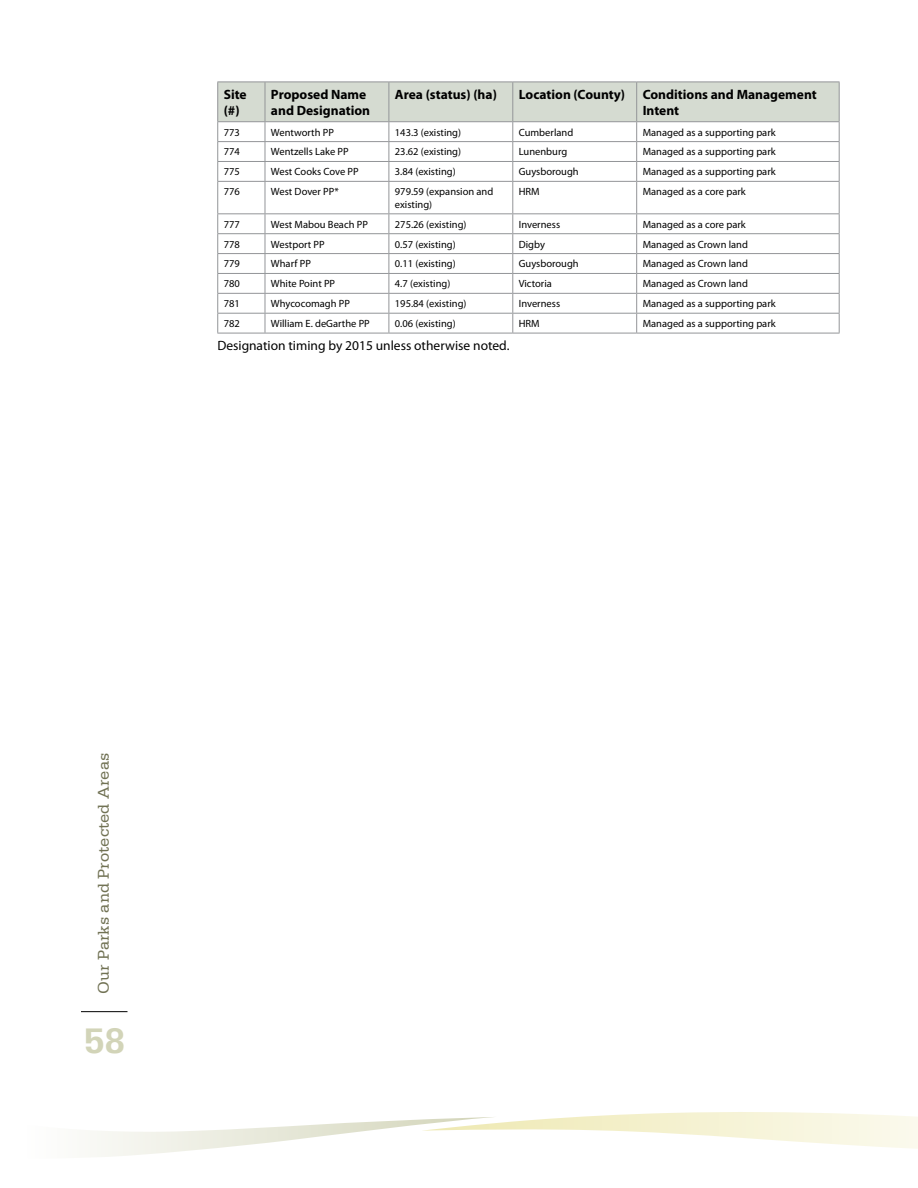
<style>
.page{position:relative;width:918px;height:1188px;background:#fff}
.page>*{position:absolute;margin:0;border:0;box-sizing:border-box;transform-origin:0 0}
.t1{font:700 37.5px "Serifa";color:#d2d4b8}
.t2{font:16.5px "Serifa";color:#717254}
.t3{font:700 13.5px/16.2px "Myriad Pro";color:#000}
.t4{font:13.5px "Myriad Pro";color:#000}
.t5{font:10.5px/12.6px "Myriad Pro";color:#000}
</style>
<div class="page">
<svg style="left:90px;top:1112px;width:828px;height:45px"></svg>
<hr style="left:81px;top:1011px;width:47px;height:1px;background:#000">
<svg style="left:217px;top:83px;width:623px;height:98px"></svg>
<hr style="left:217px;top:181px;width:48px;height:1px;background:#939598">
<hr style="left:217px;top:182px;width:1px;height:31px;background:#939598">
<hr style="left:265px;top:181px;width:124px;height:1px;background:#939598">
<hr style="left:265px;top:182px;width:1px;height:31px;background:#939598">
<hr style="left:389px;top:181px;width:124px;height:1px;background:#939598">
<hr style="left:389px;top:182px;width:1px;height:31px;background:#939598">
<hr style="left:513px;top:181px;width:124px;height:1px;background:#939598">
<hr style="left:512px;top:182px;width:1px;height:31px;background:#939598">
<hr style="left:637px;top:181px;width:203px;height:1px;background:#939598">
<hr style="left:636px;top:182px;width:1px;height:31px;background:#939598">
<hr style="left:839px;top:182px;width:1px;height:31px;background:#939598">
<hr style="left:217px;top:213px;width:48px;height:1px;background:#939598">
<hr style="left:265px;top:213px;width:124px;height:1px;background:#939598">
<hr style="left:389px;top:213px;width:124px;height:1px;background:#939598">
<hr style="left:513px;top:213px;width:124px;height:1px;background:#939598">
<hr style="left:637px;top:213px;width:203px;height:1px;background:#939598">
<hr style="left:217px;top:233px;width:48px;height:1px;background:#939598">
<hr style="left:265px;top:233px;width:124px;height:1px;background:#939598">
<hr style="left:389px;top:233px;width:124px;height:1px;background:#939598">
<hr style="left:513px;top:233px;width:124px;height:1px;background:#939598">
<hr style="left:637px;top:233px;width:203px;height:1px;background:#939598">
<hr style="left:217px;top:253px;width:48px;height:1px;background:#939598">
<hr style="left:265px;top:253px;width:124px;height:1px;background:#939598">
<hr style="left:389px;top:253px;width:124px;height:1px;background:#939598">
<hr style="left:513px;top:253px;width:124px;height:1px;background:#939598">
<hr style="left:637px;top:253px;width:203px;height:1px;background:#939598">
<hr style="left:217px;top:273px;width:48px;height:1px;background:#939598">
<hr style="left:265px;top:273px;width:124px;height:1px;background:#939598">
<hr style="left:389px;top:273px;width:124px;height:1px;background:#939598">
<hr style="left:513px;top:273px;width:124px;height:1px;background:#939598">
<hr style="left:637px;top:273px;width:203px;height:1px;background:#939598">
<hr style="left:217px;top:293px;width:48px;height:1px;background:#939598">
<hr style="left:265px;top:293px;width:124px;height:1px;background:#939598">
<hr style="left:389px;top:293px;width:124px;height:1px;background:#939598">
<hr style="left:513px;top:293px;width:124px;height:1px;background:#939598">
<hr style="left:637px;top:293px;width:203px;height:1px;background:#939598">
<hr style="left:217px;top:313px;width:48px;height:1px;background:#939598">
<svg style="left:217px;top:214px;width:1px;height:119px"></svg>
<hr style="left:265px;top:313px;width:124px;height:1px;background:#939598">
<svg style="left:265px;top:214px;width:1px;height:119px"></svg>
<hr style="left:389px;top:313px;width:124px;height:1px;background:#939598">
<svg style="left:389px;top:214px;width:1px;height:119px"></svg>
<hr style="left:513px;top:313px;width:124px;height:1px;background:#939598">
<svg style="left:512px;top:214px;width:1px;height:119px"></svg>
<hr style="left:637px;top:313px;width:203px;height:1px;background:#939598">
<svg style="left:636px;top:214px;width:1px;height:119px"></svg>
<svg style="left:839px;top:214px;width:1px;height:119px"></svg>
<hr style="left:217px;top:333px;width:48px;height:1px;background:#939598">
<hr style="left:265px;top:333px;width:124px;height:1px;background:#939598">
<hr style="left:389px;top:333px;width:124px;height:1px;background:#939598">
<hr style="left:513px;top:333px;width:124px;height:1px;background:#939598">
<hr style="left:637px;top:333px;width:203px;height:1px;background:#939598">
<hr style="left:217px;top:82px;width:48px;height:1px;background:#939598">
<hr style="left:217px;top:82px;width:1px;height:39px;background:#939598">
<hr style="left:265px;top:82px;width:124px;height:1px;background:#939598">
<hr style="left:265px;top:82px;width:1px;height:39px;background:#939598">
<hr style="left:389px;top:82px;width:124px;height:1px;background:#939598">
<hr style="left:389px;top:82px;width:1px;height:39px;background:#939598">
<hr style="left:513px;top:82px;width:124px;height:1px;background:#939598">
<hr style="left:512px;top:82px;width:1px;height:39px;background:#939598">
<hr style="left:637px;top:82px;width:203px;height:1px;background:#939598">
<hr style="left:636px;top:82px;width:1px;height:39px;background:#939598">
<hr style="left:839px;top:82px;width:1px;height:39px;background:#939598">
<hr style="left:217px;top:121px;width:48px;height:1px;background:#939598">
<hr style="left:265px;top:121px;width:124px;height:1px;background:#939598">
<hr style="left:389px;top:121px;width:124px;height:1px;background:#939598">
<hr style="left:513px;top:121px;width:124px;height:1px;background:#939598">
<hr style="left:637px;top:121px;width:203px;height:1px;background:#939598">
<p class="t3" style="left:224px;top:86px;width:25px">Site (#)</p>
<p class="t3" style="left:271px;top:86px;width:101px">Proposed Name and Designation</p>
<p class="t3" style="left:395px;top:86px;width:104px">Area (status) (ha)</p>
<p class="t3" style="left:519px;top:86px;width:108px">Location (County)</p>
<p class="t3" style="left:643px;top:86px;width:176px">Conditions and Management<br>Intent</p>
<p class="t5" style="left:224px;top:126px;width:18px">773</p>
<p class="t5" style="left:271px;top:126px;width:64px">Wentworth PP</p>
<p class="t5" style="left:395px;top:126px;width:68px">143.3 (existing)</p>
<p class="t5" style="left:519px;top:126px;width:56px">Cumberland</p>
<p class="t5" style="left:643px;top:126px;width:135px">Managed as a supporting park</p>
<p class="t5" style="left:224px;top:145px;width:18px">774</p>
<p class="t5" style="left:271px;top:145px;width:79px">Wentzells Lake PP</p>
<p class="t5" style="left:395px;top:145px;width:68px">23.62 (existing)</p>
<p class="t5" style="left:519px;top:145px;width:50px">Lunenburg</p>
<p class="t5" style="left:643px;top:145px;width:135px">Managed as a supporting park</p>
<p class="t5" style="left:224px;top:165px;width:18px">775</p>
<p class="t5" style="left:271px;top:165px;width:89px">West Cooks Cove PP</p>
<p class="t5" style="left:395px;top:165px;width:62px">3.84 (existing)</p>
<p class="t5" style="left:519px;top:165px;width:61px">Guysborough</p>
<p class="t5" style="left:643px;top:165px;width:135px">Managed as a supporting park</p>
<p class="t5" style="left:224px;top:185px;width:18px">776</p>
<p class="t5" style="left:271px;top:185px;width:69px">West Dover PP*</p>
<p class="t5" style="left:395px;top:185px;width:100px">979.59 (expansion and existing)</p>
<p class="t5" style="left:519px;top:185px;width:22px">HRM</p>
<p class="t5" style="left:643px;top:185px;width:105px">Managed as a core park</p>
<p class="t5" style="left:224px;top:218px;width:18px">777</p>
<p class="t5" style="left:271px;top:218px;width:98px">West Mabou Beach PP</p>
<p class="t5" style="left:395px;top:218px;width:73px">275.26 (existing)</p>
<p class="t5" style="left:519px;top:218px;width:43px">Inverness</p>
<p class="t5" style="left:643px;top:218px;width:105px">Managed as a core park</p>
<p class="t5" style="left:224px;top:238px;width:18px">778</p>
<p class="t5" style="left:271px;top:238px;width:55px">Westport PP</p>
<p class="t5" style="left:395px;top:238px;width:62px">0.57 (existing)</p>
<p class="t5" style="left:519px;top:238px;width:28px">Digby</p>
<p class="t5" style="left:643px;top:238px;width:107px">Managed as Crown land</p>
<p class="t5" style="left:224px;top:257px;width:18px">779</p>
<p class="t5" style="left:271px;top:257px;width:41px">Wharf PP</p>
<p class="t5" style="left:395px;top:257px;width:62px">0.11 (existing)</p>
<p class="t5" style="left:519px;top:257px;width:61px">Guysborough</p>
<p class="t5" style="left:643px;top:257px;width:107px">Managed as Crown land</p>
<p class="t5" style="left:224px;top:277px;width:18px">780</p>
<p class="t5" style="left:271px;top:277px;width:66px">White Point PP</p>
<p class="t5" style="left:395px;top:277px;width:57px">4.7 (existing)</p>
<p class="t5" style="left:519px;top:277px;width:35px">Victoria</p>
<p class="t5" style="left:643px;top:277px;width:107px">Managed as Crown land</p>
<p class="t5" style="left:224px;top:297px;width:18px">781</p>
<p class="t5" style="left:271px;top:297px;width:81px">Whycocomagh PP</p>
<p class="t5" style="left:395px;top:297px;width:73px">195.84 (existing)</p>
<p class="t5" style="left:519px;top:297px;width:43px">Inverness</p>
<p class="t5" style="left:643px;top:297px;width:135px">Managed as a supporting park</p>
<p class="t5" style="left:224px;top:317px;width:18px">782</p>
<p class="t5" style="left:271px;top:317px;width:100px">William E. deGarthe PP</p>
<p class="t5" style="left:395px;top:317px;width:62px">0.06 (existing)</p>
<p class="t5" style="left:519px;top:317px;width:22px">HRM</p>
<p class="t5" style="left:643px;top:317px;width:135px">Managed as a supporting park</p>
<p class="t4" style="left:217px;top:338px;width:294px">Designation timing by 2015 unless otherwise noted.</p>
<h2 class="t2" style="left:94px;top:994px;width:243px;rotate:-90deg">Our Parks and Protected Areas</h2>
<h1 class="t1" style="left:84px;top:1019px;width:43px">58</h1>
</div>
